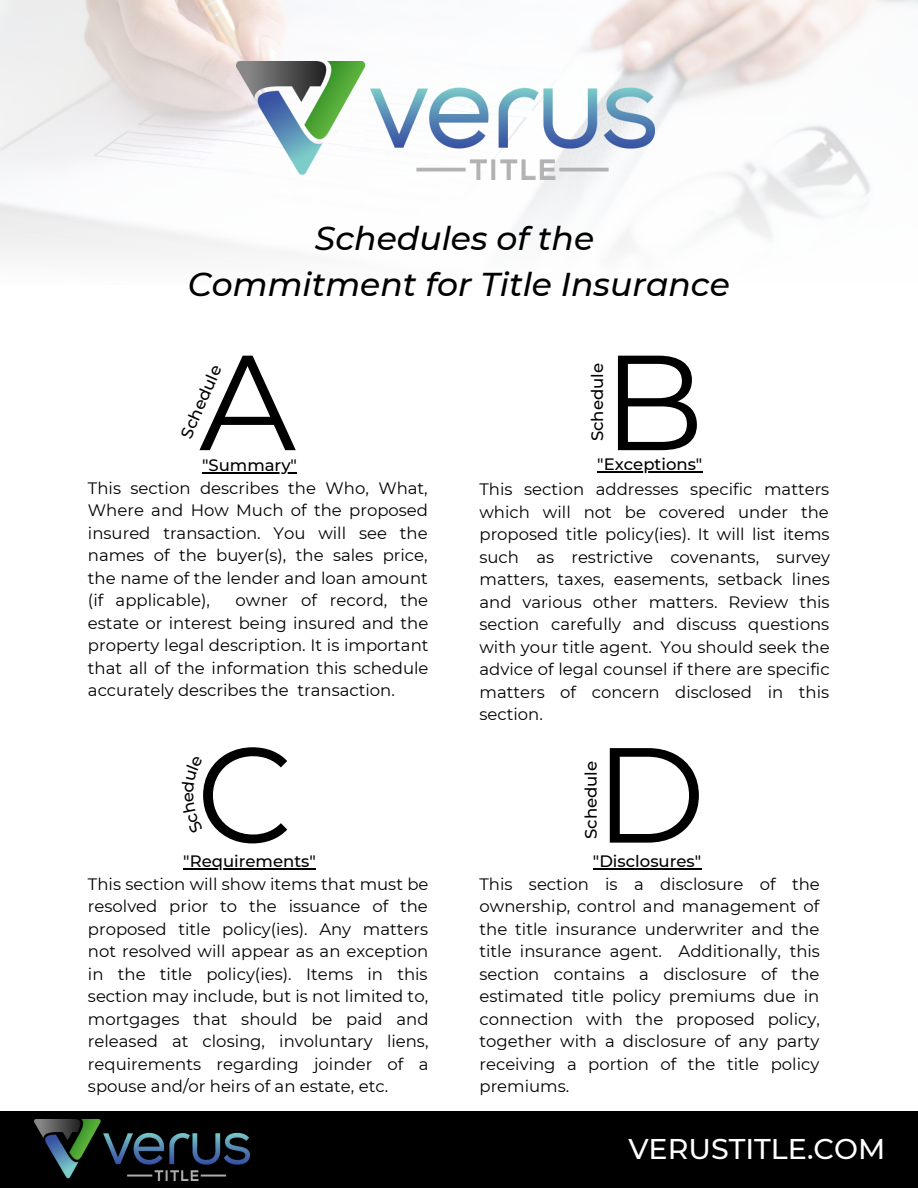
<style>
.page{position:relative;width:918px;height:1188px;background:#fff}
.page>*{position:absolute;margin:0;border:0;box-sizing:border-box;transform-origin:0 0}
.t1{font:135px "Montserrat";color:#000}
.t2{font:italic 500 33px "Montserrat";color:#000}
.t3{font:500 28.5px "Montserrat";color:#fff}
.t4{font:16.5px/22.5px "Montserrat";color:#000;text-align:justify}
.t5{font:500 16.5px "Montserrat";color:#000}
</style>
<div class="page">
<svg style="left:0;top:0;width:918px;height:257px"></svg>
<img style="left:236px;top:61px;width:419px;height:118px">
<div style="left:0;top:1111px;width:918px;height:77px;background:#000"></div>
<img style="left:34px;top:1119px;width:215px;height:61px">
<hr style="left:593px;top:868px;width:108px;height:1px;background:#000">
<hr style="left:183px;top:868px;width:133px;height:1px;background:#000">
<hr style="left:202px;top:472px;width:95px;height:2px;background:#000">
<hr style="left:597px;top:471px;width:105px;height:1px;background:#000">
<p class="t2" style="left:315px;top:218px;width:281px">Schedules of the</p>
<p class="t2" style="left:188px;top:264px;width:543px">Commitment for Title Insurance</p>
<p class="t1" style="left:199px;top:319px;width:98px">A</p>
<p class="t4" style="left:88px;top:477px;width:342px">This section describes the Who, What, Where and How Much of the proposed insured transaction. You will see the names of the buyer(s), the sales price, the name of the lender and loan amount (if applicable),</p>
<p class="t5" style="left:176px;top:433px;width:80px;rotate:-66deg">Schedule</p>
<p class="t5" style="left:202px;top:455px;width:96px">"Summary"</p>
<p class="t4" style="left:88px;top:589px;width:342px;text-indent:148px">owner of record, the estate or interest being insured and the property legal description. It is important that all of the information this schedule accurately describes the transaction.</p>
<p class="t1" style="left:196px;top:712px;width:99px">C</p>
<p class="t5" style="left:183px;top:851px;width:134px">"Requirements"</p>
<p class="t4" style="left:88px;top:873px;width:342px">This section will show items that must be resolved prior to the issuance of the proposed title policy(ies). Any matters not resolved will appear as an exception in the title policy(ies). Items in this section may include, but is not limited to, mortgages that should be paid and released at closing, involuntary liens, requirements regarding joinder of a spouse and/or heirs of an estate, etc.</p>
<p class="t5" style="left:587px;top:441px;width:80px;rotate:-90deg">Schedule</p>
<p class="t1" style="left:603px;top:319px;width:103px">B</p>
<p class="t5" style="left:597px;top:454px;width:107px">"Exceptions"</p>
<p class="t4" style="left:480px;top:478px;width:352px">This section addresses specific matters which will not be covered under the proposed title policy(ies). It will list items such as restrictive covenants, survey matters, taxes, easements, setback lines and various other matters. Review this section carefully and discuss questions with your title agent. You should seek the advice of legal counsel if there are specific matters of concern disclosed in this section.</p>
<p class="t1" style="left:594px;top:712px;width:113px">D</p>
<p class="t5" style="left:581px;top:839px;width:80px;rotate:-90deg">Schedule</p>
<p class="t4" style="left:480px;top:873px;width:342px">This section is a disclosure of the ownership, control and management of the title insurance underwriter and the title insurance agent. Additionally, this section contains a disclosure of the estimated title policy premiums due in connection with the proposed policy, together with a disclosure of any party receiving a portion of the title policy premiums.</p>
<p class="t5" style="left:593px;top:851px;width:110px">"Disclosures"</p>
<p class="t3" style="left:628px;top:1131px;width:258px">VERUSTITLE.COM</p>
</div>
